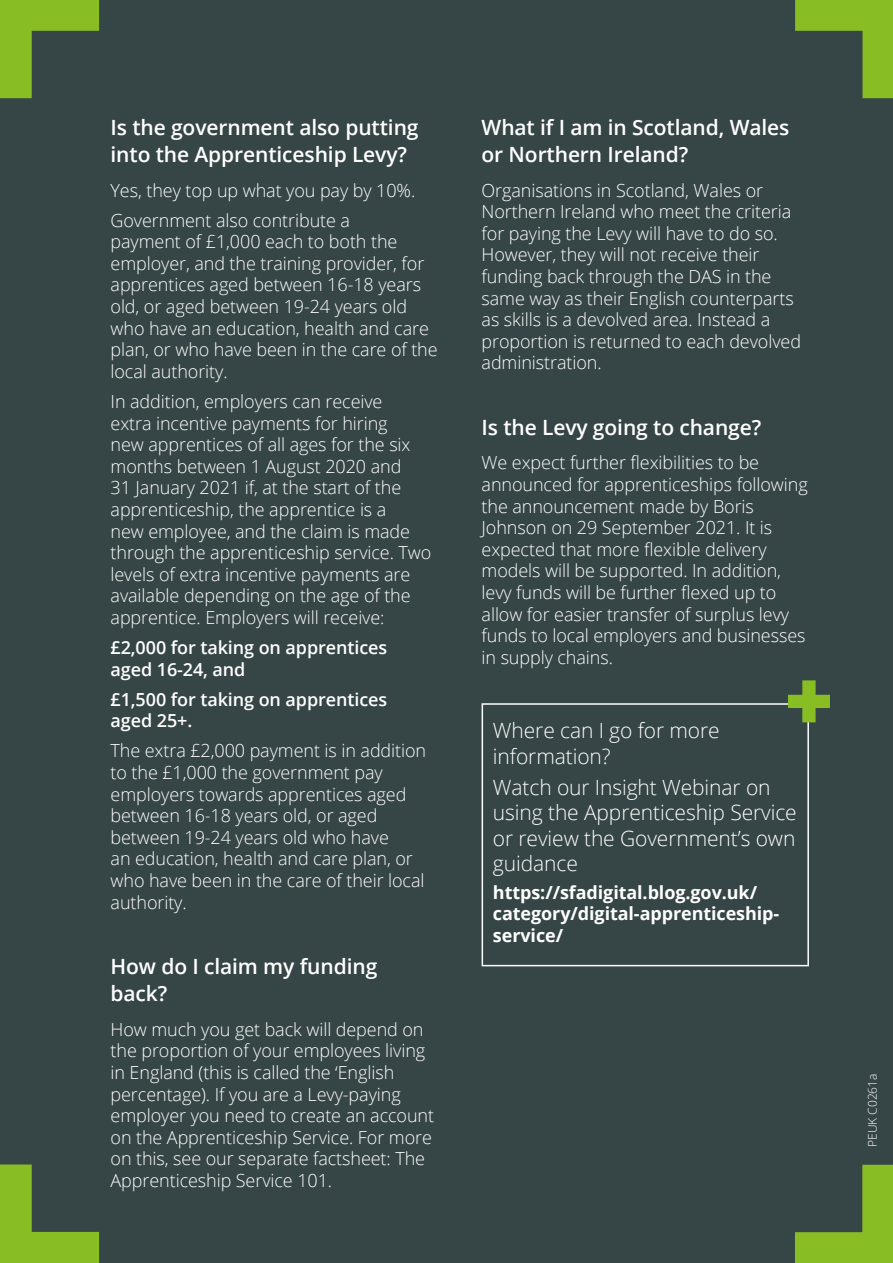
<style>
.page{position:relative;width:893px;height:1263px;background:#364546}
.page>*{position:absolute;margin:0;border:0;box-sizing:border-box;transform-origin:0 0}
.t1{font:600 21px/27px "Open Sans";letter-spacing:-.005em;color:#fff}
.t2{font:300 21px/25.2px "Open Sans";letter-spacing:-.005em;color:#fff}
.t3{font:300 18px/21.6px "Open Sans";letter-spacing:-.005em;color:#fff}
.t4{font:600 18px/21.6px "Open Sans";letter-spacing:-.005em;color:#fff}
.t5{font:700 18px/21.6px "Open Sans";letter-spacing:-.005em;color:#fff}
.t6{font:300 12px "Open Sans";color:#fff}
</style>
<div class="page">
<svg style="left:0;top:0;width:99px;height:98px"></svg>
<svg style="left:795px;top:0;width:98px;height:98px"></svg>
<svg style="left:795px;top:1165px;width:98px;height:98px"></svg>
<svg style="left:0;top:1164px;width:99px;height:99px"></svg>
<div style="left:482px;top:703px;width:327px;height:263px;border:2px solid #fff"></div>
<svg style="left:788px;top:680px;width:42px;height:42px"></svg>
<p class="t1" style="left:111px;top:114px;width:309px">Is the government also putting into the Apprenticeship Levy?</p>
<p class="t3" style="left:111px;top:174px;width:306px;line-height:30.2px">Yes, they top up what you pay by 10%.<br>Government also contribute a</p>
<p class="t3" style="left:111px;top:230px;width:329px">payment of £1,000 each to both the employer, and the training provider, for apprentices aged between 16-18 years old, or aged between 19-24 years old who have an education, health and care plan, or who have been in the care of the local authority.</p>
<p class="t3" style="left:111px;top:390px;width:322px">In addition, employers can receive<br>extra incentive payments for hiring<br>new apprentices of all ages for the six months between 1 August 2020 and<br>31 January 2021 if, at the start of the apprenticeship, the apprentice is a<br>new employee, and the claim is made through the apprenticeship service. Two levels of extra incentive payments are available depending on the age of the apprentice. Employers will receive:</p>
<p class="t4" style="left:111px;top:636px;width:278px">£2,000 for taking on apprentices aged 16-24, and</p>
<p class="t4" style="left:111px;top:688px;width:278px">£1,500 for taking on apprentices aged 25+.</p>
<p class="t3" style="left:111px;top:740px;width:317px">The extra £2,000 payment is in addition to the £1,000 the government pay employers towards apprentices aged between 16-18 years old, or aged between 19-24 years old who have<br>an education, health and care plan, or who have been in the care of their local authority.</p>
<p class="t1" style="left:111px;top:953px;width:268px">How do I claim my funding back?</p>
<p class="t3" style="left:111px;top:1018px;width:325px">How much you get back will depend on the proportion of your employees living in England (this is called the ‘English percentage). If you are a Levy-paying employer you need to create an account on the Apprenticeship Service. For more on this, see our separate factsheet: The Apprenticeship Service 101.</p>
<p class="t1" style="left:482px;top:114px;width:309px">What if I am in Scotland, Wales or Northern Ireland?</p>
<p class="t3" style="left:482px;top:179px;width:321px">Organisations in Scotland, Wales or Northern Ireland who meet the criteria for paying the Levy will have to do so.<br>However, they will not receive their funding back through the DAS in the same way as their English counterparts as skills is a devolved area. Instead a proportion is returned to each devolved administration.</p>
<p class="t1" style="left:482px;top:413px;width:281px">Is the Levy going to change?</p>
<p class="t3" style="left:482px;top:451px;width:328px">We expect further flexibilities to be announced for apprenticeships following the announcement made by Boris Johnson on 29 September 2021. It is expected that more flexible delivery models will be supported. In addition, levy funds will be further flexed up to allow for easier transfer of surplus levy funds to local employers and businesses in supply chains.</p>
<p class="t2" style="left:493px;top:718px;width:228px">Where can I go for more information?</p>
<p class="t2" style="left:493px;top:774px;width:305px">Watch our Insight Webinar on using the Apprenticeship Service or review the Government’s own guidance</p>
<p class="t5" style="left:493px;top:881px;width:288px">https://sfadigital.blog.gov.uk/ category/digital-apprenticeship&shy;service/</p>
<p class="t6" style="left:864px;top:1147px;width:75px;rotate:-90deg">PEUK C0261a</p>
</div>
